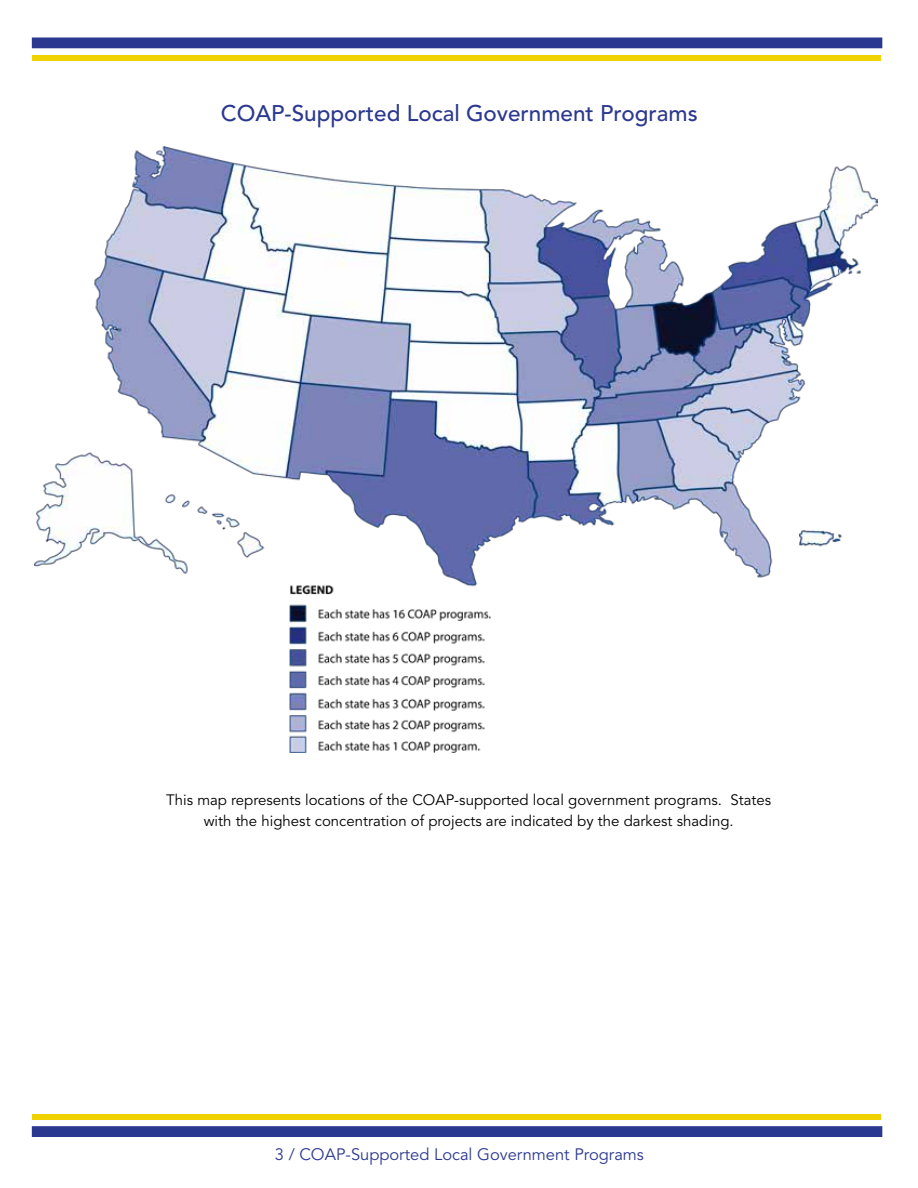
<style>
.page{position:relative;width:918px;height:1188px;background:#fff}
.page>*{position:absolute;margin:0;border:0;box-sizing:border-box;transform-origin:0 0}
.t1{font:500 22.5px "Avenir LT Std";color:#2b388f}
.t2{font:16.5px "Avenir LT Std";color:#2b388f}
.t3{font:15px/21px "Avenir LT Std";color:#000;text-align:center}
</style>
<div class="page">
<div style="left:32px;top:38px;width:850px;height:10px;background:#2b388f"></div>
<div style="left:32px;top:55px;width:849px;height:5px;background:#f0d200"></div>
<div style="left:32px;top:1126px;width:850px;height:11px;background:#2b388f;border:2px solid #2b388f"></div>
<div style="left:32px;top:1114px;width:849px;height:6px;background:#f0d200"></div>
<img style="left:35px;top:146px;width:843px;height:606px">
<h1 class="t1" style="left:221px;top:100px;width:478px">COAP-Supported Local Government Programs</h1>
<p class="t3" style="left:166px;top:790px;width:606px">This map represents locations of the COAP-supported local government programs. States with the highest concentration of projects are indicated by the darkest shading.</p>
<p class="t2" style="left:275px;top:1145px;width:371px">3 / COAP-Supported Local Government Programs</p>
</div>
